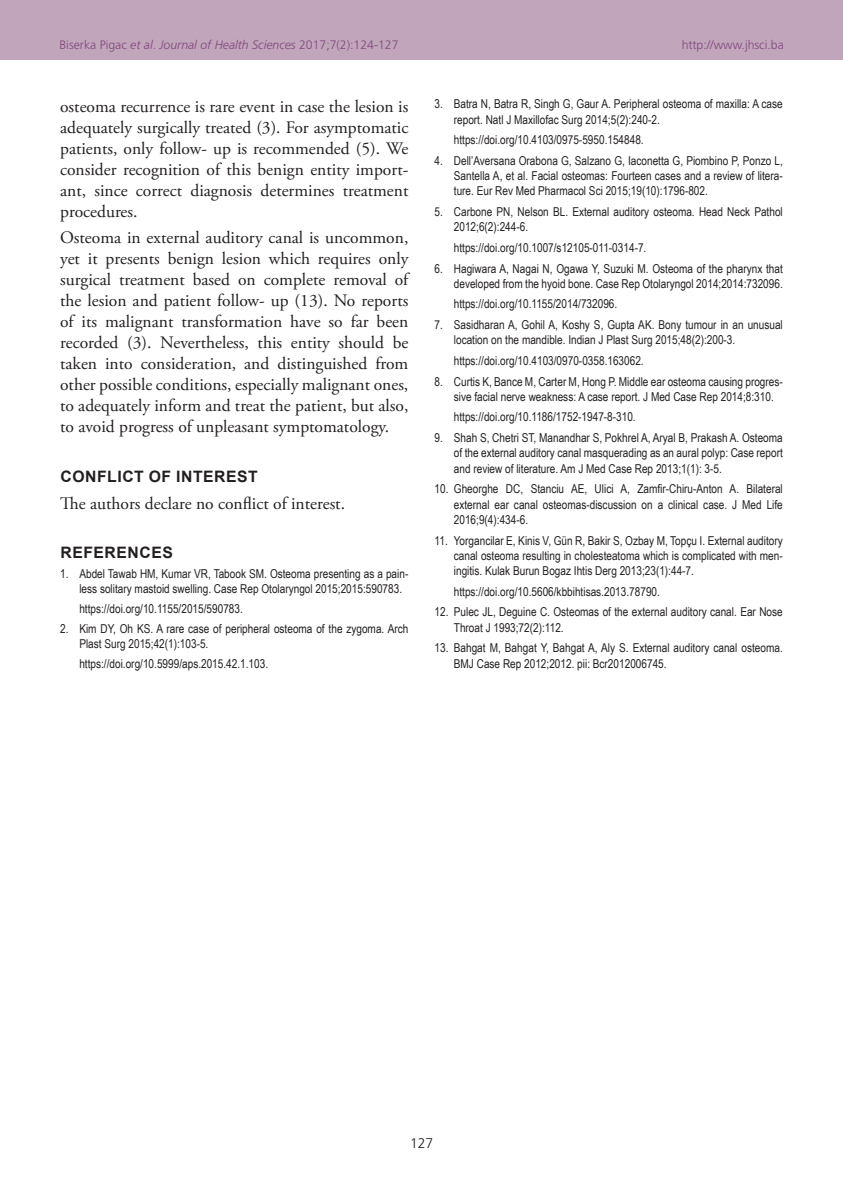
<style>
.page{position:relative;width:843px;height:1191px;background:#fff}
.page>*{position:absolute;margin:0;border:0;box-sizing:border-box;transform-origin:0 0}
.TX{font:17.5px/21px "Adobe Garamond Pro";color:#231f20;text-align:justify}
.t1{font:700 15.75px "Arial";letter-spacing:.035em;color:#231f20}
.t2{font:300 14px "Frutiger CE";color:#231f20}
.REF{font:12.25px/15.4px "Arial Narrow";color:#231f20}
.t3{font:300 12.25px "Frutiger CE";color:#82467e}
.s1{font-style:italic}
</style>
<div class="page">
<div style="left:0;top:0;width:843px;height:60px;background:#c0a5bb"></div>
<p class="t3" style="left:60px;top:37px;width:341px">Biserka Pigac <span class="s1">et al</span>. <span class="s1">Journal of Health Sciences</span> 2017;7(2):124-127</p>
<p class="t3" style="left:682px;top:37px;width:104px">http://www.jhsci.ba</p>
<p class="TX" style="left:60px;top:97px;width:350px">osteoma recurrence is rare event in case the lesion is adequately surgically treated (3). For asymptomatic patients, only follow- up is recommended (5). We consider recognition of this benign entity import&shy;ant, since correct diagnosis determines treatment procedures.</p>
<p class="TX" style="left:60px;top:228px;width:350px">Osteoma in external auditory canal is uncommon, yet it presents benign lesion which requires only surgical treatment based on complete removal of the lesion and patient follow- up (13). No reports of its malignant transformation have so far been recorded (3). Nevertheless, this entity should be taken into consideration, and distinguished from other possible conditions, especially malignant ones, to adequately inform and treat the patient, but also, to avoid progress of unpleasant symptomatology.</p>
<h1 class="t1" style="left:60px;top:466px;width:199px">CONFLICT OF INTEREST</h1>
<p class="TX" style="left:60px;top:493px;width:286px">The authors declare no conflict of interest.</p>
<h1 class="t1" style="left:60px;top:542px;width:114px">REFERENCES</h1>
<p class="REF" style="left:79px;top:566px;width:330px;line-height:14.7px;text-indent:-19px">1. Abdel Tawab HM, Kumar VR, Tabook SM. Osteoma presenting as a pain‑ less solitary mastoid swelling. Case Rep Otolaryngol 2015;2015:590783.</p>
<p class="REF" style="left:79px;top:600px;width:165px">https://doi.org/10.1155/2015/590783.</p>
<p class="REF" style="left:79px;top:621px;width:330px;line-height:14.7px;text-indent:-19px">2. Kim DY, Oh KS. A rare case of peripheral osteoma of the zygoma. Arch<br>Plast Surg 2015;42(1):103-5.</p>
<p class="REF" style="left:79px;top:655px;width:190px">https://doi.org/10.5999/aps.2015.42.1.103.</p>
<p class="REF" style="left:454px;top:96px;width:330px;text-indent:-19px">3. Batra N, Batra R, Singh G, Gaur A. Peripheral osteoma of maxilla: A case report. Natl J Maxillofac Surg 2014;5(2):240-2.</p>
<p class="REF" style="left:454px;top:132px;width:191px">https://doi.org/10.4103/0975-5950.154848.</p>
<p class="REF" style="left:454px;top:152px;width:330px;text-align:justify;text-indent:-19px">4. Dell’Aversana Orabona G, Salzano G, Iaconetta G, Piombino P, Ponzo L, Santella A, et al. Facial osteomas: Fourteen cases and a review of litera‑ ture. Eur Rev Med Pharmacol Sci 2015;19(10):1796-802.</p>
<p class="REF" style="left:454px;top:204px;width:330px;text-indent:-19px">5. Carbone PN, Nelson BL. External auditory osteoma. Head Neck Pathol<br>2012;6(2):244-6.</p>
<p class="REF" style="left:454px;top:239px;width:194px">https://doi.org/10.1007/s12105-011-0314-7.</p>
<p class="REF" style="left:435px;top:260px;width:350px;text-align:right">6. Hagiwara A, Nagai N, Ogawa Y, Suzuki M. Osteoma of the pharynx that developed from the hyoid bone. Case Rep Otolaryngol 2014;2014:732096.</p>
<p class="REF" style="left:454px;top:296px;width:165px">https://doi.org/10.1155/2014/732096.</p>
<p class="REF" style="left:454px;top:316px;width:330px;text-indent:-19px">7. Sasidharan A, Gohil A, Koshy S, Gupta AK. Bony tumour in an unusual location on the mandible. Indian J Plast Surg 2015;48(2):200-3.</p>
<p class="REF" style="left:454px;top:352px;width:191px">https://doi.org/10.4103/0970-0358.163062.</p>
<p class="REF" style="left:454px;top:373px;width:330px;text-indent:-19px">8. Curtis K, Bance M, Carter M, Hong P. Middle ear osteoma causing progres‑ sive facial nerve weakness: A case report. J Med Case Rep 2014;8:310.</p>
<p class="REF" style="left:454px;top:409px;width:183px">https://doi.org/10.1186/1752-1947-8-310.</p>
<p class="REF" style="left:454px;top:429px;width:330px;text-align:justify;text-indent:-19px">9. Shah S, Chetri ST, Manandhar S, Pokhrel A, Aryal B, Prakash A. Osteoma of the external auditory canal masquerading as an aural polyp: Case report and review of literature. Am J Med Case Rep 2013;1(1): 3-5.</p>
<p class="REF" style="left:454px;top:481px;width:330px;text-align:justify;text-indent:-19px">10. Gheorghe DC, Stanciu AE, Ulici A, Zamfir-Chiru-Anton A. Bilateral external ear canal osteomas-discussion on a clinical case. J Med Life 2016;9(4):434-6.</p>
<p class="REF" style="left:454px;top:532px;width:330px;text-align:justify;text-indent:-19px">11. Yorgancilar E, Kinis V, Gün R, Bakir S, Ozbay M, Topçu I. External auditory canal osteoma resulting in cholesteatoma which is complicated with men‑ ingitis. Kulak Burun Bogaz Ihtis Derg 2013;23(1):44-7.</p>
<p class="REF" style="left:454px;top:583px;width:208px">https://doi.org/10.5606/kbbihtisas.2013.78790.</p>
<p class="REF" style="left:454px;top:604px;width:330px;text-indent:-19px">12. Pulec JL, Deguine C. Osteomas of the external auditory canal. Ear Nose<br>Throat J 1993;72(2):112.</p>
<p class="REF" style="left:454px;top:640px;width:330px;text-indent:-19px">13. Bahgat M, Bahgat Y, Bahgat A, Aly S. External auditory canal osteoma.<br>BMJ Case Rep 2012;2012. pii: Bcr2012006745.</p>
<p class="t2" style="left:410px;top:1134px;width:25px">127</p>
</div>
